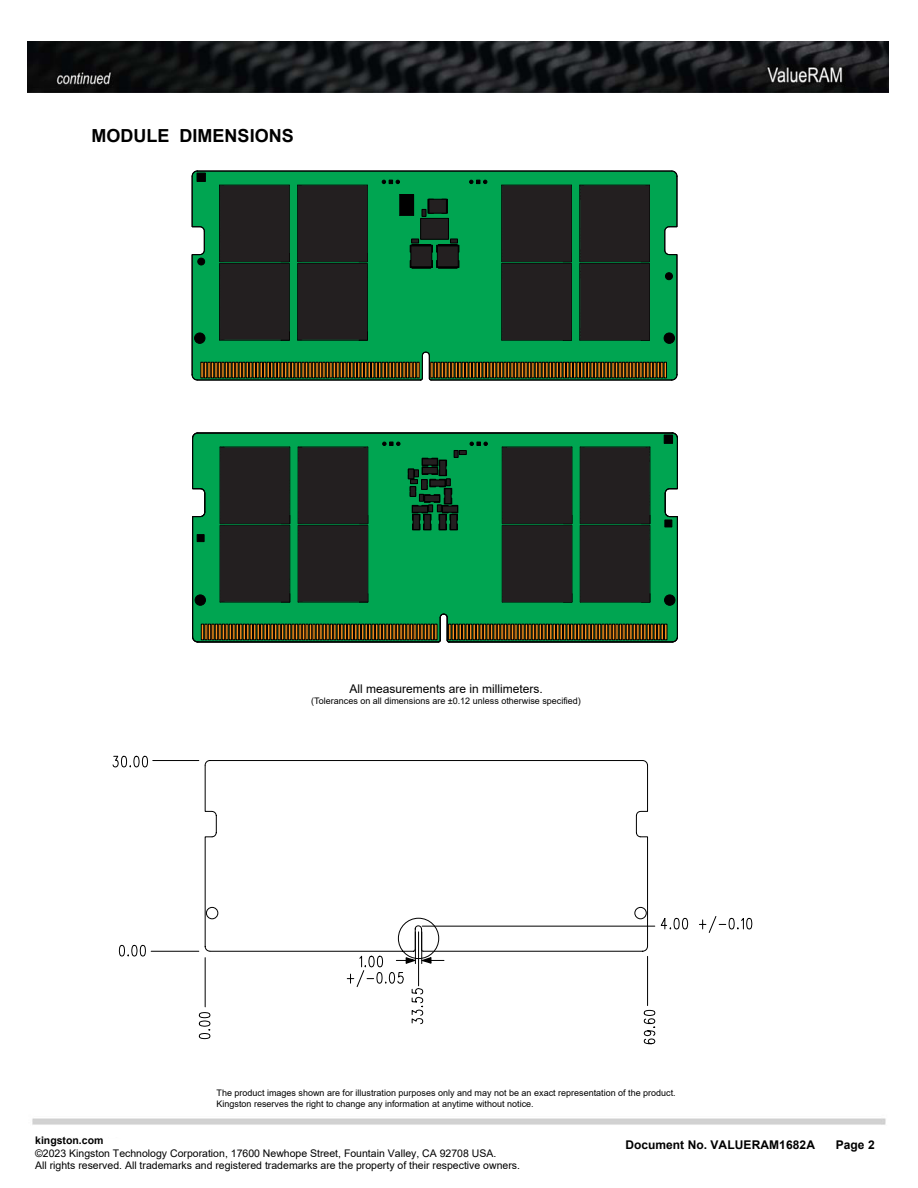
<style>
.page{position:relative;width:918px;height:1188px;background:#fff}
.page>*{position:absolute;margin:0;border:0;box-sizing:border-box;transform-origin:0 0}
.t1{font:700 18px "Arial";color:#000}
.t2{font:12px "Arial";color:#000}
.t3{font:700 12px "Arial";letter-spacing:.01em;color:#000}
.t4{font:10.5px/12.6px "Arial";color:#000}
.t5{font:700 10.5px "Arial";color:#000}
.t6{font:9px/10.8px "Arial";color:#000}
</style>
<div class="page">
<img style="left:28px;top:42px;width:861px;height:51px">
<svg style="left:119px;top:945px;width:27px;height:12px"></svg>
<svg style="left:112px;top:756px;width:36px;height:12px"></svg>
<svg style="left:699px;top:916px;width:53px;height:17px"></svg>
<hr style="left:151px;top:951px;width:48px;height:1px;background:#000">
<hr style="left:153px;top:760px;width:46px;height:1px;background:#000">
<svg style="left:199px;top:760px;width:489px;height:284px"></svg>
<hr style="left:647px;top:956px;width:1px;height:50px;background:#000">
<hr style="left:422px;top:926px;width:233px;height:1px;background:#000">
<svg style="left:191px;top:170px;width:487px;height:211px;background:#185c34"></svg>
<svg style="left:192px;top:432px;width:486px;height:211px;background:#185c34"></svg>
<h1 class="t1" style="left:92px;top:123px;width:204px">MODULE DIMENSIONS</h1>
<h2 class="t2" style="left:349px;top:680px;width:195px">All measurements are in millimeters.</h2>
<p class="t6" style="left:311px;top:695px;width:271px">(Tolerances on all dimensions are ±0.12 unless otherwise specified)</p>
<p class="t6" style="left:217px;top:1087px;width:461px">The product images shown are for illustration purposes only and may not be an exact representation of the product.<br>Kingston reserves the right to change any information at anytime without notice.</p>
<p class="t5" style="left:35px;top:1133px;width:70px">kingston.com</p>
<p class="t4" style="left:35px;top:1147px;width:486px">©2023 Kingston Technology Corporation, 17600 Newhope Street, Fountain Valley, CA 92708 USA.<br>All rights reserved. All trademarks and registered trademarks are the property of their respective owners.</p>
<h2 class="t3" style="left:626px;top:1136px;width:191px">Document No. VALUERAM1682A</h2>
<h2 class="t3" style="left:836px;top:1136px;width:40px">Page 2</h2>
</div>
